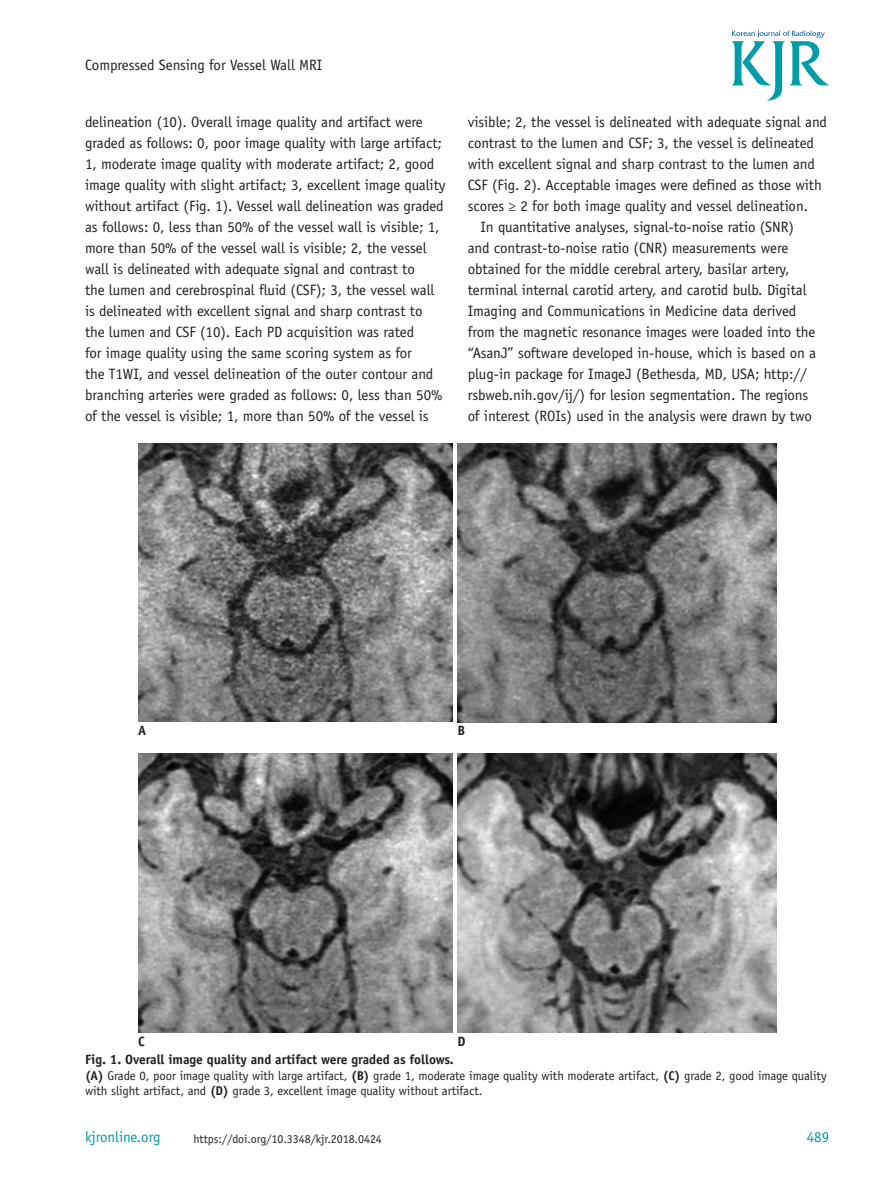
<style>
.page{position:relative;width:893px;height:1191px;background:#fff}
.page>*{position:absolute;margin:0;border:0;box-sizing:border-box;transform-origin:0 0}
.본문{font:15px/21px "Officina Sans Std";letter-spacing:-.005em;color:#231f20}
.t1{font:15px "Officina Sans Std";letter-spacing:-.005em;color:#009caa}
.그림제목{font:700 13.5px "Officina Sans Std";letter-spacing:-.005em;color:#231f20}
.그림제목1{font:12.75px/15.3px "Officina Sans Std";letter-spacing:-.005em;color:#231f20}
.t2{font:12px "Officina Sans Std";letter-spacing:-.005em;color:#231f20}
.s1{font-weight:700}
</style>
<div class="page">
<svg style="left:732px;top:31px;width:97px;height:70px"></svg>
<img style="left:138px;top:443px;width:315px;height:278px">
<img style="left:457px;top:443px;width:319px;height:279px">
<img style="left:138px;top:754px;width:315px;height:278px">
<img style="left:457px;top:754px;width:319px;height:278px">
<p class="본문" style="left:85px;top:54px;width:239px">Compressed Sensing for Vessel Wall MRI</p>
<p class="본문" style="left:85px;top:112px;width:362px">delineation (10). Overall image quality and artifact were graded as follows: 0, poor image quality with large artifact; 1, moderate image quality with moderate artifact; 2, good image quality with slight artifact; 3, excellent image quality without artifact (Fig. 1). Vessel wall delineation was graded as follows: 0, less than 50% of the vessel wall is visible; 1, more than 50% of the vessel wall is visible; 2, the vessel wall is delineated with adequate signal and contrast to<br>the lumen and cerebrospinal fluid (CSF); 3, the vessel wall is delineated with excellent signal and sharp contrast to the lumen and CSF (10). Each PD acquisition was rated<br>for image quality using the same scoring system as for<br>the T1WI, and vessel delineation of the outer contour and branching arteries were graded as follows: 0, less than 50% of the vessel is visible; 1, more than 50% of the vessel is</p>
<p class="본문" style="left:468px;top:112px;width:361px">visible; 2, the vessel is delineated with adequate signal and contrast to the lumen and CSF; 3, the vessel is delineated with excellent signal and sharp contrast to the lumen and CSF (Fig. 2). Acceptable images were defined as those with scores ≥ 2 for both image quality and vessel delineation.</p>
<p class="본문" style="left:468px;top:217px;width:350px;text-indent:13px">In quantitative analyses, signal-to-noise ratio (SNR) and contrast-to-noise ratio (CNR) measurements were obtained for the middle cerebral artery, basilar artery, terminal internal carotid artery, and carotid bulb. Digital Imaging and Communications in Medicine data derived from the magnetic resonance images were loaded into the “AsanJ” software developed in-house, which is based on a plug-in package for ImageJ (Bethesda, MD, USA; http:// rsbweb.nih.gov/ij/) for lesion segmentation. The regions of interest (ROIs) used in the analysis were drawn by two</p>
<p class="그림제목" style="left:138px;top:722px;width:10px">A</p>
<p class="그림제목" style="left:457px;top:722px;width:9px">B</p>
<p class="그림제목" style="left:138px;top:1033px;width:8px">C</p>
<p class="그림제목" style="left:457px;top:1033px;width:10px">D</p>
<p class="그림제목" style="left:85px;top:1051px;width:370px">Fig. 1. Overall image quality and artifact were graded as follows.</p>
<p class="그림제목1" style="left:85px;top:1068px;width:743px"><span class="s1">(A)</span> Grade 0, poor image quality with large artifact, <span class="s1">(B)</span> grade 1, moderate image quality with moderate artifact, <span class="s1">(C)</span> grade 2, good image quality with slight artifact, and <span class="s1">(D)</span> grade 3, excellent image quality without artifact.</p>
<p class="t1" style="left:85px;top:1128px;width:77px">kjronline.org</p>
<p class="t2" style="left:194px;top:1132px;width:190px">https://doi.org/10.3348/kjr.2018.0424</p>
<p class="t1" style="left:807px;top:1128px;width:24px">489</p>
</div>
